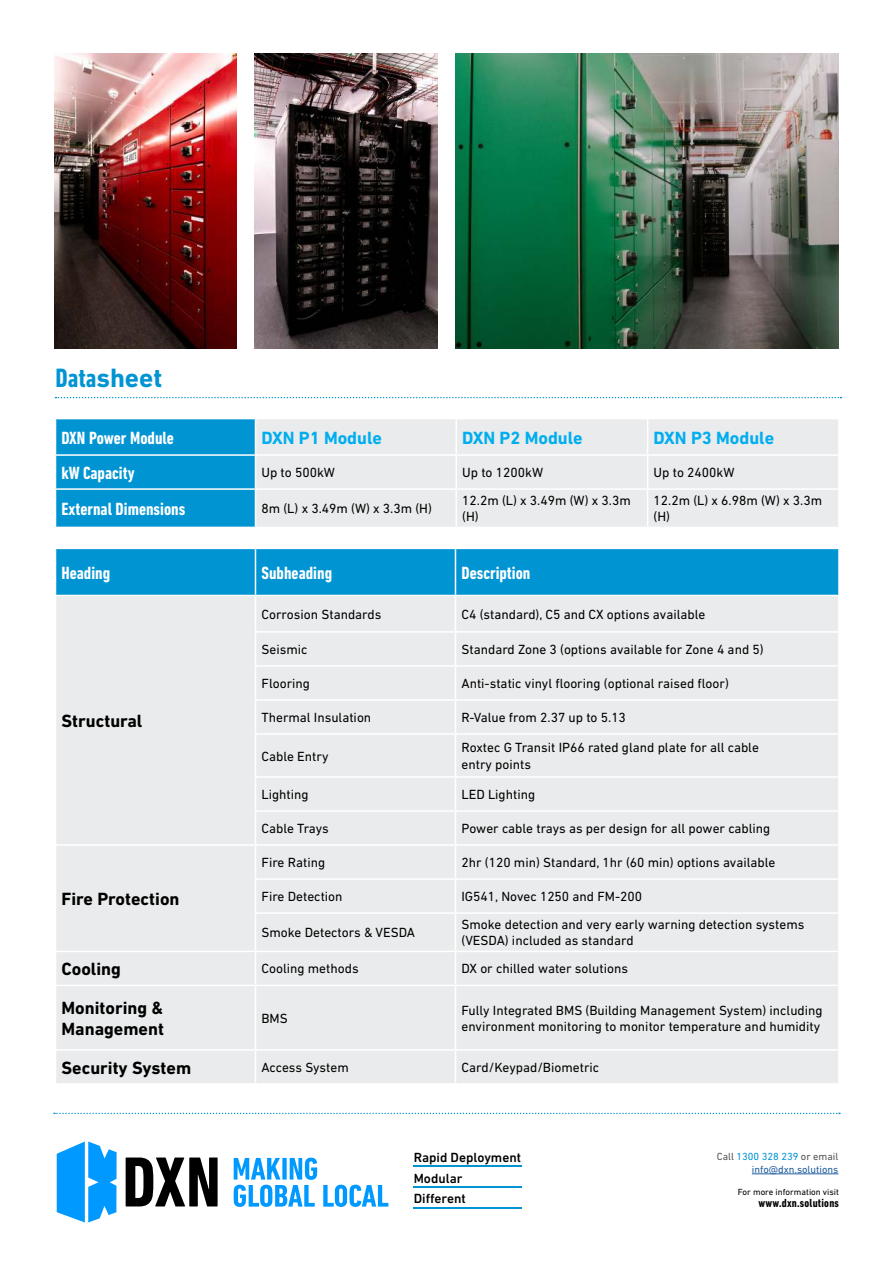
<style>
.page{position:relative;width:893px;height:1263px;background:#fff}
.page>*{position:absolute;margin:0;border:0;box-sizing:border-box;transform-origin:0 0}
.t1{font:700 27px "DIN Next LT Pro";color:#0194d3}
.t2{font:700 condensed 18px "DIN Next LT Pro";color:#fff}
.t3{font:700 18px/21.6px "DIN Next LT Pro";color:#000}
.t4{font:700 18px "DIN Next LT Pro";color:#00aeef}
.t5{font:13.5px/16.2px "DIN Next LT Pro";color:#000}
.t6{font:500 13.5px/21px "DIN Next LT Pro";color:#000}
.t7{font:700 condensed 12px "DIN Next LT Pro";letter-spacing:.02em;color:#000}
.t8{font:10.5px/12.6px "DIN Next LT Pro";color:#215e9e;text-align:right}
.t9{font:9px "DIN Next LT Pro";color:#000}
.s1{font-stretch:condensed}
.s2{color:#545454}
.s3{color:#0194d3}
</style>
<div class="page">
<img style="left:455px;top:54px;width:384px;height:295px">
<div style="left:56px;top:419px;width:199px;height:108px;background:#0194d3"></div>
<div style="left:256px;top:419px;width:582px;height:108px;background:#eaebec"></div>
<hr style="left:455px;top:419px;width:2px;height:35px;background:#fff">
<hr style="left:647px;top:419px;width:1px;height:35px;background:#fff">
<hr style="left:55px;top:454px;width:200px;height:2px;background:#fff">
<hr style="left:255px;top:454px;width:201px;height:2px;background:#fff">
<hr style="left:456px;top:454px;width:192px;height:2px;background:#fff">
<hr style="left:455px;top:456px;width:2px;height:32px;background:#fff">
<hr style="left:648px;top:454px;width:192px;height:2px;background:#fff">
<hr style="left:647px;top:456px;width:1px;height:32px;background:#fff">
<hr style="left:55px;top:488px;width:200px;height:2px;background:#fff">
<hr style="left:255px;top:488px;width:201px;height:2px;background:#fff">
<hr style="left:456px;top:488px;width:192px;height:2px;background:#fff">
<hr style="left:455px;top:490px;width:2px;height:37px;background:#fff">
<hr style="left:648px;top:488px;width:192px;height:2px;background:#fff">
<hr style="left:647px;top:490px;width:1px;height:37px;background:#fff">
<div style="left:56px;top:548px;width:199px;height:47px;background:#0194d3"></div>
<div style="left:256px;top:549px;width:582px;height:46px;background:#0194d3"></div>
<div style="left:56px;top:596px;width:199px;height:487px;background:#eaebec"></div>
<div style="left:256px;top:596px;width:582px;height:487px;background:#eaebec"></div>
<hr style="left:55px;top:548px;width:200px;height:1px;background:#fff">
<hr style="left:455px;top:596px;width:1px;height:35px;background:#fff">
<hr style="left:255px;top:631px;width:200px;height:2px;background:#fff">
<hr style="left:455px;top:631px;width:385px;height:2px;background:#fff">
<hr style="left:455px;top:633px;width:1px;height:32px;background:#fff">
<hr style="left:255px;top:665px;width:200px;height:2px;background:#fff">
<hr style="left:455px;top:665px;width:385px;height:2px;background:#fff">
<hr style="left:455px;top:667px;width:1px;height:32px;background:#fff">
<hr style="left:255px;top:699px;width:200px;height:2px;background:#fff">
<hr style="left:455px;top:699px;width:385px;height:2px;background:#fff">
<hr style="left:455px;top:701px;width:1px;height:32px;background:#fff">
<hr style="left:255px;top:733px;width:200px;height:2px;background:#fff">
<hr style="left:455px;top:733px;width:385px;height:2px;background:#fff">
<hr style="left:455px;top:735px;width:1px;height:41px;background:#fff">
<hr style="left:255px;top:776px;width:200px;height:2px;background:#fff">
<hr style="left:455px;top:776px;width:385px;height:2px;background:#fff">
<hr style="left:455px;top:778px;width:1px;height:32px;background:#fff">
<hr style="left:255px;top:810px;width:200px;height:2px;background:#fff">
<hr style="left:455px;top:810px;width:385px;height:2px;background:#fff">
<hr style="left:455px;top:812px;width:1px;height:32px;background:#fff">
<hr style="left:255px;top:844px;width:200px;height:2px;background:#fff">
<hr style="left:455px;top:844px;width:385px;height:2px;background:#fff">
<hr style="left:455px;top:846px;width:1px;height:32px;background:#fff">
<hr style="left:255px;top:878px;width:200px;height:2px;background:#fff">
<hr style="left:455px;top:878px;width:385px;height:2px;background:#fff">
<hr style="left:455px;top:880px;width:1px;height:32px;background:#fff">
<hr style="left:255px;top:912px;width:200px;height:2px;background:#fff">
<hr style="left:455px;top:912px;width:385px;height:2px;background:#fff">
<hr style="left:455px;top:914px;width:1px;height:37px;background:#fff">
<hr style="left:255px;top:951px;width:200px;height:1px;background:#fff">
<hr style="left:455px;top:951px;width:385px;height:1px;background:#fff">
<hr style="left:455px;top:952px;width:1px;height:33px;background:#fff">
<hr style="left:255px;top:985px;width:200px;height:1px;background:#fff">
<hr style="left:455px;top:985px;width:385px;height:1px;background:#fff">
<hr style="left:455px;top:986px;width:1px;height:63px;background:#fff">
<hr style="left:255px;top:1049px;width:200px;height:1px;background:#fff">
<hr style="left:455px;top:1049px;width:385px;height:1px;background:#fff">
<hr style="left:455px;top:1050px;width:1px;height:33px;background:#fff">
<hr style="left:455px;top:549px;width:1px;height:46px;background:#fff">
<hr style="left:55px;top:844px;width:200px;height:2px;background:#fff">
<hr style="left:55px;top:951px;width:200px;height:1px;background:#fff">
<hr style="left:55px;top:985px;width:200px;height:1px;background:#fff">
<hr style="left:55px;top:1049px;width:200px;height:1px;background:#fff">
<img style="left:55px;top:54px;width:182px;height:295px">
<img style="left:255px;top:54px;width:182px;height:295px">
<svg style="left:56px;top:397px;width:785px;height:1px"></svg>
<svg style="left:54px;top:1113px;width:786px;height:1px"></svg>
<hr style="left:752px;top:1173px;width:86px;height:1px;background:#215e9e">
<hr style="left:414px;top:1166px;width:108px;height:1px;background:#0194d3">
<hr style="left:414px;top:1187px;width:108px;height:1px;background:#0194d3">
<hr style="left:414px;top:1208px;width:108px;height:1px;background:#0194d3">
<svg style="left:57px;top:1141px;width:60px;height:81px"></svg>
<svg style="left:126px;top:1157px;width:92px;height:49px"></svg>
<svg style="left:234px;top:1157px;width:154px;height:50px"></svg>
<h1 class="t1" style="left:56px;top:369px;width:108px"><span class="s1">Data</span>sheet</h1>
<h2 class="t2" style="left:62px;top:431px;width:114px">DXN Power Module</h2>
<h2 class="t4" style="left:261px;top:431px;width:122px">DXN P1 Module</h2>
<h2 class="t4" style="left:462px;top:431px;width:122px">DXN P2 Module</h2>
<h2 class="t4" style="left:654px;top:431px;width:122px">DXN P3 Module</h2>
<h2 class="t2" style="left:62px;top:466px;width:75px">kW Capacity</h2>
<p class="t5" style="left:261px;top:465px;width:75px">Up to 500kW</p>
<p class="t5" style="left:462px;top:465px;width:82px">Up to 1200kW</p>
<p class="t5" style="left:654px;top:465px;width:82px">Up to 2400kW</p>
<h2 class="t2" style="left:62px;top:503px;width:125px">External Dimensions</h2>
<p class="t5" style="left:261px;top:501px;width:172px">8m (L) x 3.49m (W) x 3.3m (H)</p>
<p class="t5" style="left:462px;top:493px;width:170px">12.2m (L) x 3.49m (W) x 3.3m (H)</p>
<p class="t5" style="left:654px;top:493px;width:170px">12.2m (L) x 6.98m (W) x 3.3m (H)</p>
<h2 class="t2" style="left:62px;top:566px;width:50px">Heading</h2>
<h2 class="t2" style="left:261px;top:566px;width:72px">Subheading</h2>
<h2 class="t2" style="left:461px;top:566px;width:70px">Description</h2>
<h2 class="t3" style="left:62px;top:712px;width:82px">Structural</h2>
<h2 class="t3" style="left:62px;top:890px;width:120px">Fire Protection</h2>
<p class="t5" style="left:261px;top:607px;width:121px">Corrosion Standards</p>
<p class="t5" style="left:461px;top:607px;width:245px">C4 (standard), C5 and CX options available</p>
<p class="t5" style="left:261px;top:642px;width:47px">Seismic</p>
<p class="t5" style="left:461px;top:642px;width:304px">Standard Zone 3 (options available for Zone 4 and 5)</p>
<p class="t5" style="left:261px;top:676px;width:50px">Flooring</p>
<p class="t5" style="left:461px;top:676px;width:269px">Anti-static vinyl flooring (optional raised floor)</p>
<p class="t5" style="left:261px;top:710px;width:111px">Thermal Insulation</p>
<p class="t5" style="left:461px;top:710px;width:166px">R-Value from 2.37 up to 5.13</p>
<p class="t5" style="left:261px;top:749px;width:68px">Cable Entry</p>
<p class="t5" style="left:461px;top:741px;width:299px">Roxtec G Transit IP66 rated gland plate for all cable entry points</p>
<p class="t5" style="left:261px;top:787px;width:49px">Lighting</p>
<p class="t5" style="left:461px;top:787px;width:75px">LED Lighting</p>
<p class="t5" style="left:261px;top:821px;width:69px">Cable Trays</p>
<p class="t5" style="left:461px;top:821px;width:310px">Power cable trays as per design for all power cabling</p>
<p class="t5" style="left:261px;top:855px;width:65px">Fire Rating</p>
<p class="t5" style="left:461px;top:855px;width:315px">2hr (120 min) Standard, 1hr (60 min) options available</p>
<p class="t5" style="left:261px;top:889px;width:83px">Fire Detection</p>
<p class="t5" style="left:461px;top:889px;width:182px">IG541, Novec 1250 and FM-200</p>
<p class="t5" style="left:261px;top:925px;width:155px">Smoke Detectors &amp; VESDA</p>
<p class="t5" style="left:461px;top:917px;width:344px">Smoke detection and very early warning detection systems (VESDA) included as standard</p>
<h2 class="t3" style="left:62px;top:960px;width:61px">Cooling</h2>
<p class="t5" style="left:261px;top:962px;width:99px">Cooling methods</p>
<p class="t5" style="left:461px;top:962px;width:168px">DX or chilled water solutions</p>
<h2 class="t3" style="left:62px;top:998px;width:104px">Monitoring &amp;<br>Management</h2>
<p class="t5" style="left:261px;top:1011px;width:28px">BMS</p>
<p class="t5" style="left:461px;top:1003px;width:363px">Fully Integrated BMS (Building Management System) including environment monitoring to monitor temperature and humidity</p>
<h2 class="t3" style="left:62px;top:1058px;width:131px">Security System</h2>
<p class="t5" style="left:261px;top:1060px;width:89px">Access System</p>
<p class="t5" style="left:461px;top:1060px;width:139px">Card/Keypad/Biometric</p>
<p class="t6" style="left:414px;top:1148px;width:109px">Rapid Deployment<br>Modular<br>Different</p>
<p class="t8" style="left:717px;top:1151px;width:123px"><span class="s2">Call</span> <span class="s3">1300 328 239</span> <span class="s2">or email </span>info@dxn.solutions</p>
<p class="t7" style="left:758px;top:1198px;width:82px">www.dxn.solutions</p>
<p class="t9" style="left:738px;top:1189px;width:103px">For more information visit</p>
</div>
